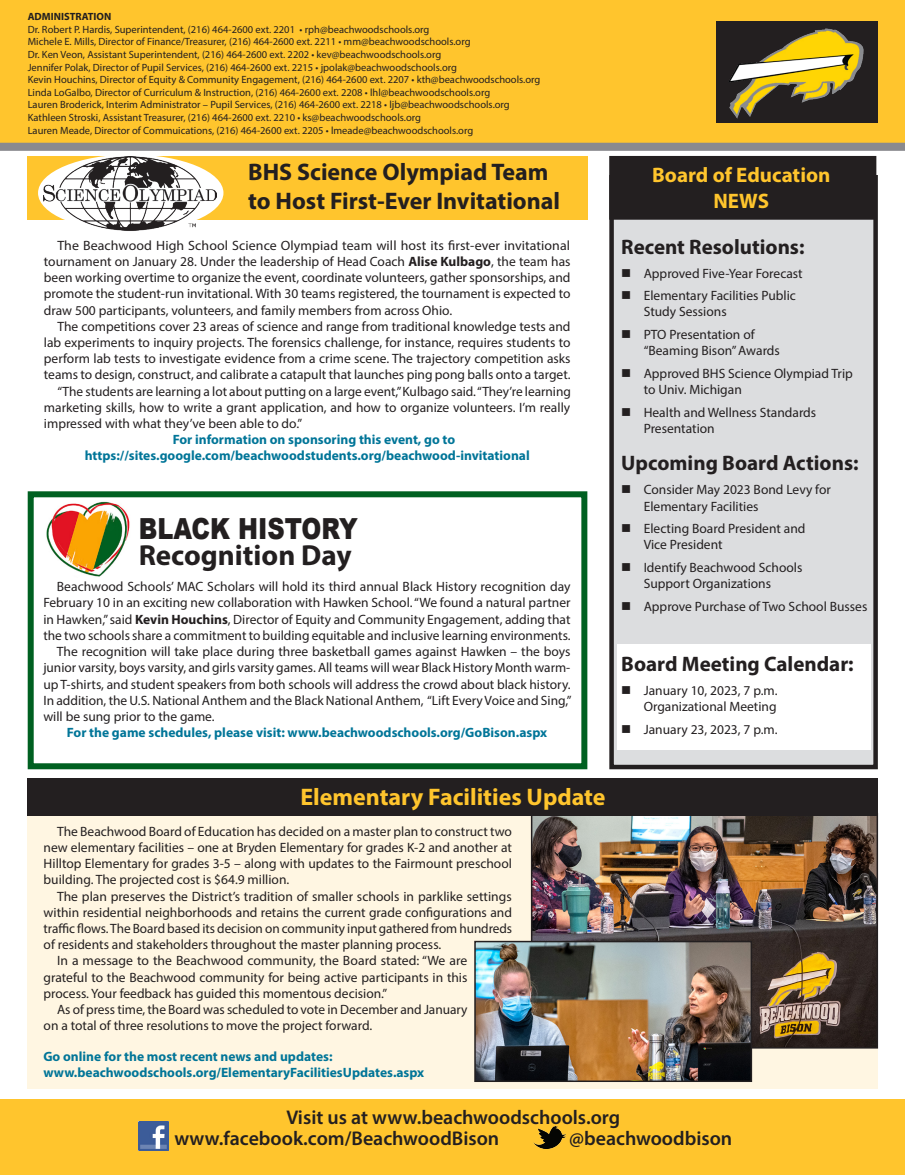
<style>
.page{position:relative;width:905px;height:1175px;background:#fff}
.page>*{position:absolute;margin:0;border:0;box-sizing:border-box;transform-origin:0 0}
.t1{font:700 29.1px "Myriad Pro";color:#231f20}
.t2{font:900 29.1px "Arial";color:#231f20;scale:.83 1}
.t3{font:700 24px/28.8px "Myriad Pro";color:#231f20}
.t4{font:700 24px "Myriad Pro";color:#ffc52d}
.t5{font:700 21px "Myriad Pro";color:#231f20}
.t6{font:700 21px/25.2px "Myriad Pro";color:#ffc52d;text-align:center}
.t7{font:600 19.8px/21.3px "Myriad Pro";color:#231f20}
.t8{font:13.5px/16.2px "Myriad Pro";color:#231f20}
.t9{font:700 13.5px/16.2px "Myriad Pro";color:#007598}
.t10{font:10.5px/12.6px "Myriad Pro";color:#231f20}
.t11{font:700 10.5px "Myriad Pro";color:#231f20}
.s1{font-weight:700}
</style>
<div class="page">
<div style="left:27px;top:156px;width:560px;height:64px;background:#ffc52d"></div>
<div style="left:38px;top:154px;width:185px;height:77px;background:#fff;border-radius:50%"></div>
<div style="left:0;top:0;width:904px;height:143px;background:#ffc52d"></div>
<svg style="left:0;top:143px;width:904px;height:8px;background:#8c8c90"></svg>
<div style="left:611px;top:177px;width:264px;height:590px;background:#dcdddf"></div>
<div style="left:609px;top:175px;width:268px;height:594px;border:4px solid #231f20"></div>
<div style="left:610px;top:157px;width:265px;height:62px;background:#231f20"></div>
<div style="left:609px;top:156px;width:267px;height:64px;border:2px solid #231f20"></div>
<div style="left:716px;top:21px;width:161px;height:102px;background:#231f20"></div>
<img style="left:729px;top:28px;width:135px;height:91px">
<div style="left:0;top:1099px;width:904px;height:75px;background:#ffc52d"></div>
<img style="left:533px;top:1127px;width:32px;height:21px">
<img style="left:139px;top:1121px;width:29px;height:29px">
<div style="left:617px;top:644px;width:253px;height:106px;background:#fff"></div>
<div style="left:27px;top:782px;width:851px;height:307px;background:#fff6e2"></div>
<img style="left:534px;top:816px;width:341px;height:229px">
<div style="left:28px;top:778px;width:850px;height:38px;background:#231f20"></div>
<img style="left:46px;top:501px;width:84px;height:76px">
<div style="left:28px;top:491px;width:559px;height:278px;border:6px solid #006021"></div>
<img style="left:43px;top:156px;width:173px;height:75px">
<img style="left:477px;top:943px;width:272px;height:136px">
<div style="left:474px;top:940px;width:278px;height:142px;border:2px solid #231f20"></div>
<p class="t11" style="left:28px;top:10px;width:85px">ADMINISTRATION</p>
<p class="t10" style="left:28px;top:23px;width:514px">Dr. Robert P. Hardis, Superintendent, (216) 464-2600 ext. 2201 • rph@beachwoodschools.org<br>Michele E. Mills, Director of Finance/Treasurer, (216) 464-2600 ext. 2211 • mm@beachwoodschools.org<br>Dr. Ken Veon, Assistant Superintendent, (216) 464-2600 ext. 2202 • kev@beachwoodschools.org<br>Jennifer Polak, Director of Pupil Services, (216) 464-2600 ext. 2215 • jpolak@beachwoodschools.org<br>Kevin Houchins, Director of Equity &amp; Community Engagement, (216) 464-2600 ext. 2207 • kth@beachwoodschools.org Linda LoGalbo, Director of Curriculum &amp; Instruction, (216) 464-2600 ext. 2208 • lhl@beachwoodschools.org<br>Lauren Broderick, Interim Administrator – Pupil Services, (216) 464-2600 ext. 2218 • ljb@beachwoodschools.org Kathleen Stroski, Assistant Treasurer, (216) 464-2600 ext. 2210 • ks@beachwoodschools.org<br>Lauren Meade, Director of Commuications, (216) 464-2600 ext. 2205 • lmeade@beachwoodschools.org</p>
<h2 class="t3" style="left:248px;top:157px;width:313px">BHS Science Olympiad Team to Host First-Ever Invitational</h2>
<p class="t8" style="left:44px;top:237px;width:528px;text-align:justify;text-indent:14px">The Beachwood High School Science Olympiad team will host its first-ever invitational tournament on January 28. Under the leadership of Head Coach <span class="s1">Alise Kulbago</span>, the team has been working overtime to organize the event, coordinate volunteers, gather sponsorships, and promote the student-run invitational. With 30 teams registered, the tournament is expected to draw 500 participants, volunteers, and family members from across Ohio.</p>
<p class="t8" style="left:57px;top:318px;width:514px">The competitions cover 23 areas of science and range from traditional knowledge tests and</p>
<p class="t8" style="left:44px;top:334px;width:528px">lab experiments to inquiry projects. The forensics challenge, for instance, requires students to</p>
<p class="t8" style="left:44px;top:350px;width:528px">perform lab tests to investigate evidence from a crime scene. The trajectory competition asks</p>
<p class="t8" style="left:44px;top:366px;width:528px">teams to design, construct, and calibrate a catapult that launches ping pong balls onto a target.</p>
<p class="t8" style="left:57px;top:383px;width:515px">“The students are learning a lot about putting on a large event,” Kulbago said. “They’re learning</p>
<p class="t8" style="left:44px;top:399px;width:528px">marketing skills, how to write a grant application, and how to organize volunteers. I’m really</p>
<p class="t8" style="left:44px;top:415px;width:260px">impressed with what they’ve been able to do.”</p>
<p class="t9" style="left:85px;top:431px;width:446px;text-indent:88px">For information on sponsoring this event, go to https://sites.google.com/beachwoodstudents.org/beachwood-invitational</p>
<h1 class="t2" style="left:139px;top:507px;width:265px">BLACK HISTORY</h1>
<h1 class="t1" style="left:139px;top:536px;width:214px">Recognition Day</h1>
<p class="t8" style="left:57px;top:578px;width:515px">Beachwood Schools’ MAC Scholars will hold its third annual Black History recognition day</p>
<p class="t8" style="left:43px;top:594px;width:528px">February 10 in an exciting new collaboration with Hawken School. “We found a natural partner</p>
<p class="t8" style="left:43px;top:611px;width:528px">in Hawken,” said <span class="s1">Kevin Houchins</span>, Director of Equity and Community Engagement, adding that</p>
<p class="t8" style="left:43px;top:627px;width:529px">the two schools share a commitment to building equitable and inclusive learning environments.</p>
<p class="t8" style="left:57px;top:643px;width:515px">The recognition will take place during three basketball games against Hawken – the boys</p>
<p class="t8" style="left:43px;top:659px;width:528px">junior varsity, boys varsity, and girls varsity games. All teams will wear Black History Month warm-</p>
<p class="t8" style="left:43px;top:675px;width:528px">up T-shirts, and student speakers from both schools will address the crowd about black history.</p>
<p class="t8" style="left:43px;top:692px;width:529px">In addition, the U.S. National Anthem and the Black National Anthem, “Lift Every Voice and Sing,”</p>
<p class="t8" style="left:43px;top:708px;width:173px">will be sung prior to the game.</p>
<p class="t9" style="left:67px;top:724px;width:482px">For the game schedules, please visit: www.beachwoodschools.org/GoBison.aspx</p>
<h3 class="t6" style="left:652px;top:162px;width:180px">Board of Education<br>NEWS</h3>
<h3 class="t5" style="left:621px;top:233px;width:185px">Recent Resolutions:</h3>
<p class="t8" style="left:621px;top:265px;width:183px">■ Approved Five-Year Forecast</p>
<p class="t8" style="left:643px;top:287px;width:154px;text-indent:-23px">■ Elementary Facilities Public<br>Study Sessions</p>
<p class="t8" style="left:643px;top:326px;width:138px;text-indent:-23px">■ PTO Presentation of “Beaming Bison” Awards</p>
<p class="t8" style="left:643px;top:365px;width:210px;text-indent:-23px">■ Approved BHS Science Olympiad Trip to Univ. Michigan</p>
<p class="t8" style="left:643px;top:404px;width:174px;text-indent:-23px">■ Health and Wellness Standards<br>Presentation</p>
<h3 class="t5" style="left:621px;top:450px;width:239px">Upcoming Board Actions:</h3>
<p class="t8" style="left:643px;top:481px;width:189px;text-indent:-23px">■ Consider May 2023 Bond Levy for<br>Elementary Facilities</p>
<p class="t8" style="left:643px;top:520px;width:163px;text-indent:-23px">■ Electing Board President and<br>Vice President</p>
<p class="t8" style="left:643px;top:559px;width:160px;text-indent:-23px">■ Identify Beachwood Schools<br>Support Organizations</p>
<p class="t8" style="left:621px;top:598px;width:247px">■ Approve Purchase of Two School Busses</p>
<h3 class="t5" style="left:621px;top:650px;width:234px">Board Meeting Calendar:</h3>
<p class="t8" style="left:621px;top:682px;width:158px;text-align:right">■ January 10, 2023, 7 p.m.<br>Organizational Meeting</p>
<p class="t8" style="left:621px;top:721px;width:158px">■ January 23, 2023, 7 p.m.</p>
<h2 class="t4" style="left:300px;top:781px;width:307px">Elementary Facilities Update</h2>
<p class="t8" style="left:44px;top:823px;width:470px;text-align:justify;text-indent:13px">The Beachwood Board of Education has decided on a master plan to construct two new elementary facilities – one at Bryden Elementary for grades K-2 and another at Hilltop Elementary for grades 3-5 – along with updates to the Fairmount preschool building. The projected cost is $64.9 million.</p>
<p class="t8" style="left:57px;top:887px;width:456px">The plan preserves the District’s tradition of smaller schools in parklike settings</p>
<p class="t8" style="left:44px;top:904px;width:470px">within residential neighborhoods and retains the current grade configurations and</p>
<p class="t8" style="left:44px;top:920px;width:470px">traffic flows. The Board based its decision on community input gathered from hundreds</p>
<p class="t8" style="left:44px;top:936px;width:399px">of residents and stakeholders throughout the master planning process.</p>
<p class="t8" style="left:57px;top:952px;width:411px">In a message to the Beachwood community, the Board stated: “We are</p>
<p class="t8" style="left:44px;top:968px;width:425px">grateful to the Beachwood community for being active participants in this</p>
<p class="t8" style="left:44px;top:985px;width:345px">process. Your feedback has guided this momentous decision.”</p>
<p class="t8" style="left:57px;top:1001px;width:412px">As of press time, the Board was scheduled to vote in December and January</p>
<p class="t8" style="left:44px;top:1017px;width:330px">on a total of three resolutions to move the project forward.</p>
<p class="t9" style="left:43px;top:1047px;width:382px">Go online for the most recent news and updates: www.beachwoodschools.org/ElementaryFacilitiesUpdates.aspx</p>
<h3 class="t7" style="left:174px;top:1105px;width:447px;text-indent:112px">Visit us at www.beachwoodschools.org www.facebook.com/BeachwoodBison</h3>
<h3 class="t7" style="left:569px;top:1127px;width:164px">@beachwoodbison</h3>
</div>
